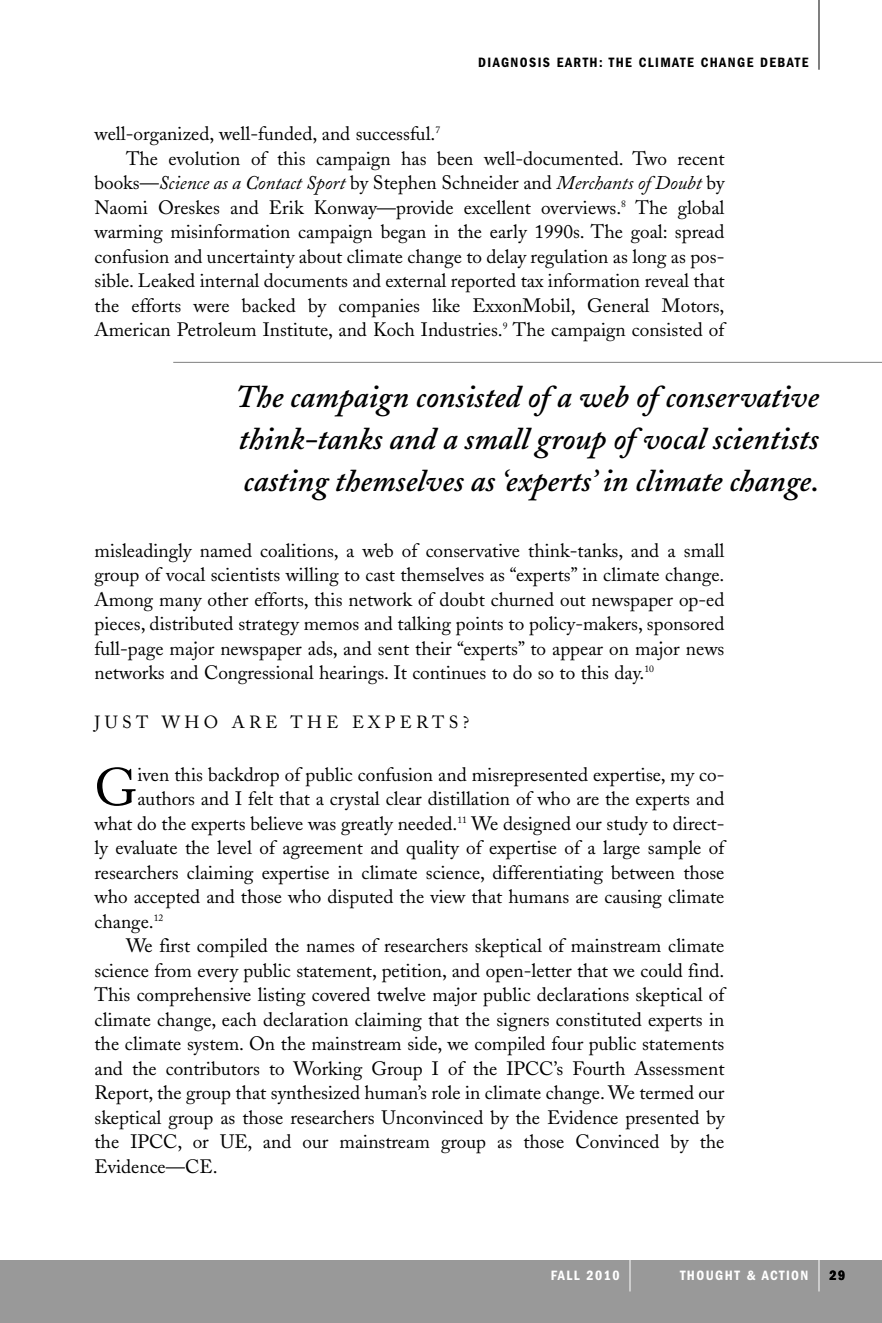
<style>
.page{position:relative;width:882px;height:1323px;background:#fff}
.page>*{position:absolute;margin:0;border:0;box-sizing:border-box;transform-origin:0 0}
.t1{font:52.5px "Adobe Caslon";color:#000}
.t2{font:italic 600 31.5px/42px "Adobe Caslon";color:#000;text-align:justify}
.t3{font:19.25px/24.5px "Adobe Caslon";color:#000;text-align:justify}
.t4{font:italic 19.25px "Adobe Caslon";color:#000}
.t5{font:17.5px "Adobe Caslon";letter-spacing:.25em;color:#000}
.t6{font:600 condensed 14px "Franklin Gothic";letter-spacing:.1em;color:#000}
.t7{font:600 condensed 14px "Franklin Gothic";letter-spacing:.1em;color:#fff}
.s1{font-style:normal}
</style>
<div class="page">
<div style="left:0;top:1260px;width:882px;height:63px;background:#999"></div>
<hr style="left:173px;top:362px;width:709px;height:1px;background:#808080">
<hr style="left:819px;top:1256px;width:1px;height:36px;background:#fff">
<hr style="left:630px;top:1256px;width:1px;height:36px;background:#fff">
<hr style="left:819px;top:0;width:1px;height:70px;background:#000">
<p class="t6" style="left:478px;top:58px;width:332px">DIAGNOSIS EARTH: THE CLIMATE CHANGE DEBATE</p>
<p class="t3" style="left:94px;top:124px;width:347px">well-organized, well-funded, and successful.<sup>7</sup></p>
<p class="t3" style="left:126px;top:148px;width:600px">The evolution of this campaign has been well-documented. Two recent</p>
<p class="t4" style="left:94px;top:176px;width:632px"><span class="s1">books—</span>Science as a Contact Sport <span class="s1">by Stephen Schneider and</span> Merchants of Doubt <span class="s1">by</span></p>
<p class="t3" style="left:94px;top:197px;width:632px">Naomi Oreskes and Erik Konway—provide excellent overviews.<sup>8</sup> The global</p>
<p class="t3" style="left:94px;top:222px;width:632px">warming misinformation campaign began in the early 1990s. The goal: spread</p>
<p class="t3" style="left:94px;top:246px;width:632px">confusion and uncertainty about climate change to delay regulation as long as pos-</p>
<p class="t3" style="left:94px;top:271px;width:632px">sible. Leaked internal documents and external reported tax information reveal that</p>
<p class="t3" style="left:94px;top:295px;width:632px">the efforts were backed by companies like ExxonMobil, General Motors,</p>
<p class="t3" style="left:94px;top:320px;width:632px">American Petroleum Institute, and Koch Industries.<sup>9</sup> The campaign consisted of</p>
<h2 class="t2" style="left:236px;top:380px;width:585px">The campaign consisted of a web of conservative think-tanks and a small group of vocal scientists casting themselves as ‘experts’ in climate change.</h2>
<p class="t3" style="left:94px;top:540px;width:632px">misleadingly named coalitions, a web of conservative think-tanks, and a small group of vocal scientists willing to cast themselves as “experts” in climate change.<br>Among many other efforts, this network of doubt churned out newspaper op-ed pieces, distributed strategy memos and talking points to policy-makers, sponsored full-page major newspaper ads, and sent their “experts” to appear on major news networks and Congressional hearings. It continues to do so to this day.<sup>10</sup></p>
<p class="t5" style="left:94px;top:716px;width:376px">JUST WHO ARE THE EXPERTS?</p>
<h1 class="t1" style="left:94px;top:768px;width:44px">G</h1>
<p class="t3" style="left:137px;top:764px;width:589px">iven this backdrop of public confusion and misrepresented expertise, my co-</p>
<p class="t3" style="left:137px;top:789px;width:589px">authors and I felt that a crystal clear distillation of who are the experts and</p>
<p class="t3" style="left:94px;top:813px;width:632px">what do the experts believe was greatly needed.<sup>11</sup> We designed our study to direct-</p>
<p class="t3" style="left:94px;top:838px;width:632px">ly evaluate the level of agreement and quality of expertise of a large sample of</p>
<p class="t3" style="left:94px;top:862px;width:632px">researchers claiming expertise in climate science, differentiating between those</p>
<p class="t3" style="left:95px;top:887px;width:632px">who accepted and those who disputed the view that humans are causing climate</p>
<p class="t3" style="left:95px;top:911px;width:70px">change.<sup>12</sup></p>
<p class="t3" style="left:126px;top:936px;width:600px">We first compiled the names of researchers skeptical of mainstream climate</p>
<p class="t3" style="left:94px;top:960px;width:632px">science from every public statement, petition, and open-letter that we could find.</p>
<p class="t3" style="left:94px;top:985px;width:632px">This comprehensive listing covered twelve major public declarations skeptical of</p>
<p class="t3" style="left:95px;top:1009px;width:632px">climate change, each declaration claiming that the signers constituted experts in</p>
<p class="t3" style="left:95px;top:1034px;width:632px">the climate system. On the mainstream side, we compiled four public statements</p>
<p class="t3" style="left:95px;top:1058px;width:632px">and the contributors to Working Group I of the IPCC’s Fourth Assessment</p>
<p class="t3" style="left:95px;top:1083px;width:632px">Report, the group that synthesized human’s role in climate change. We termed our</p>
<p class="t3" style="left:95px;top:1107px;width:632px">skeptical group as those researchers Unconvinced by the Evidence presented by</p>
<p class="t3" style="left:95px;top:1132px;width:632px">the IPCC, or UE, and our mainstream group as those Convinced by the</p>
<p class="t3" style="left:95px;top:1156px;width:125px">Evidence—CE.</p>
<p class="t7" style="left:551px;top:1270px;width:70px">FALL 2010</p>
<p class="t7" style="left:680px;top:1270px;width:130px">THOUGHT &amp; ACTION</p>
<p class="t6" style="left:830px;top:1270px;width:17px">29</p>
</div>
